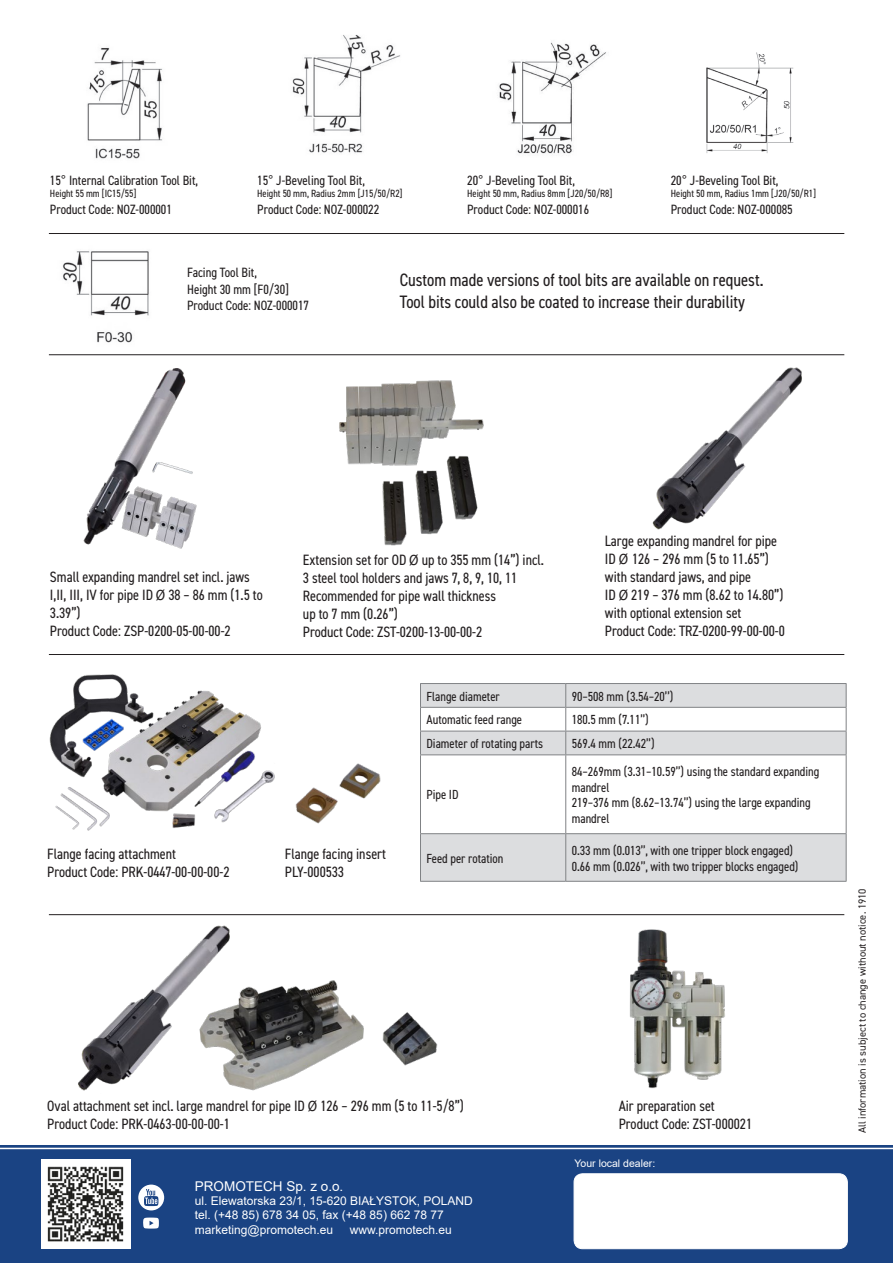
<style>
.page{position:relative;width:893px;height:1263px;background:#fff}
.page>*{position:absolute;margin:0;border:0;box-sizing:border-box;transform-origin:0 0}
.t1{font:condensed 18px "DIN2014";color:#231f20}
.w_tabelce_tresc{font:condensed 15px/18px "DIN2014";color:#231f20}
.t2{font:condensed 13.5px "DIN2014";color:#231f20}
.t3{font:13.5px "Arial";color:#fff}
.w_tabelce_tresc-2{font:condensed 13.2px/15.9px "DIN2014";color:#231f20}
.t4{font:12px "Arial";color:#fff}
.t5{font:condensed 10.5px "DIN2014";color:#231f20}
.t6{font:10.5px "DIN2014";color:#231f20}
.t7{font:10.5px "Arial";color:#fff}
.s1{font-family:"Arial";font-stretch:normal}
.s2{font-family:"Franklin Gothic";font-stretch:normal}
</style>
<div class="page">
<img style="left:339px;top:380px;width:145px;height:166px">
<img style="left:83px;top:369px;width:114px;height:180px">
<img style="left:87px;top:47px;width:75px;height:112px">
<img style="left:292px;top:35px;width:108px;height:118px">
<img style="left:499px;top:42px;width:107px;height:113px">
<img style="left:63px;top:251px;width:86px;height:92px">
<img style="left:78px;top:925px;width:152px;height:166px">
<img style="left:198px;top:975px;width:166px;height:116px">
<img style="left:382px;top:1012px;width:56px;height:54px">
<svg style="left:421px;top:755px;width:425px;height:126px"></svg>
<hr style="left:420px;top:683px;width:146px;height:1px;background:#808285">
<hr style="left:566px;top:683px;width:280px;height:1px;background:#808285">
<svg style="left:420px;top:684px;width:427px;height:70px"></svg>
<hr style="left:420px;top:754px;width:146px;height:1px;background:#808285">
<hr style="left:420px;top:755px;width:1px;height:78px;background:#808285">
<hr style="left:566px;top:754px;width:280px;height:1px;background:#808285">
<hr style="left:565px;top:755px;width:1px;height:78px;background:#808285">
<hr style="left:846px;top:755px;width:1px;height:78px;background:#808285">
<hr style="left:420px;top:833px;width:146px;height:1px;background:#808285">
<hr style="left:420px;top:834px;width:1px;height:47px;background:#808285">
<hr style="left:566px;top:833px;width:280px;height:1px;background:#808285">
<hr style="left:565px;top:834px;width:1px;height:47px;background:#808285">
<hr style="left:846px;top:834px;width:1px;height:47px;background:#808285">
<hr style="left:420px;top:881px;width:146px;height:1px;background:#808285">
<hr style="left:566px;top:881px;width:280px;height:1px;background:#808285">
<img style="left:49px;top:674px;width:226px;height:157px">
<img style="left:630px;top:929px;width:95px;height:160px">
<img style="left:652px;top:367px;width:150px;height:163px">
<img style="left:295px;top:763px;width:86px;height:61px">
<hr style="left:49px;top:233px;width:795px;height:1px;background:#231f20">
<hr style="left:49px;top:354px;width:795px;height:1px;background:#231f20">
<hr style="left:49px;top:654px;width:795px;height:1px;background:#231f20">
<hr style="left:49px;top:914px;width:795px;height:1px;background:#231f20">
<img style="left:706px;top:52px;width:88px;height:101px">
<div style="left:0;top:1145px;width:893px;height:118px;background:#1a4383"></div>
<img style="left:41px;top:1159px;width:89px;height:90px">
<div style="left:574px;top:1174px;width:273px;height:75px;background:#fff;border-radius:9px"></div>
<div style="left:574px;top:1173px;width:273px;height:76px;border:1px solid #fff;border-radius:9px"></div>
<svg style="left:138px;top:1184px;width:26px;height:26px"></svg>
<svg style="left:143px;top:1217px;width:16px;height:11px"></svg>
<hr style="left:0;top:1148px;width:893px;height:1px;background:#fff">
<p class="t2" style="left:50px;top:171px;width:150px">15<span class="s1">°</span> Internal Calibration Tool Bit,</p>
<p class="t5" style="left:50px;top:187px;width:88px">Height 55 mm [IC15/55]</p>
<p class="t2" style="left:50px;top:200px;width:123px">Product Code: NOZ-000001</p>
<p class="t2" style="left:257px;top:171px;width:109px">15<span class="s1">°</span> J-Beveling Tool Bit,</p>
<p class="t5" style="left:257px;top:187px;width:147px">Height 50 mm, Radius 2mm [J15/50/R2]</p>
<p class="t2" style="left:257px;top:200px;width:123px">Product Code: NOZ-000022</p>
<p class="t2" style="left:467px;top:171px;width:109px">20<span class="s1">°</span> J-Beveling Tool Bit,</p>
<p class="t5" style="left:467px;top:187px;width:147px">Height 50 mm, Radius 8mm [J20/50/R8]</p>
<p class="t2" style="left:467px;top:200px;width:123px">Product Code: NOZ-000016</p>
<p class="t2" style="left:671px;top:171px;width:109px">20<span class="s1">°</span> J-Beveling Tool Bit,</p>
<p class="t5" style="left:671px;top:187px;width:147px">Height 50 mm, Radius 1mm [J20/50/R1]</p>
<p class="t2" style="left:671px;top:200px;width:123px">Product Code: NOZ-000085</p>
<p class="t2" style="left:187px;top:264px;width:71px">Facing Tool Bit,</p>
<p class="t2" style="left:187px;top:280px;width:103px">Height 30 mm [F0/30]</p>
<p class="t2" style="left:187px;top:296px;width:123px">Product Code: NOZ-000017</p>
<p class="t1" style="left:400px;top:268px;width:365px">Custom made versions of tool bits are available on request.</p>
<p class="t1" style="left:400px;top:290px;width:347px">Tool bits could also be coated to increase their durability</p>
<p class="w_tabelce_tresc" style="left:50px;top:567px;width:201px">Small expanding mandrel set incl. jaws</p>
<p class="w_tabelce_tresc" style="left:50px;top:585px;width:214px">I,II, III, IV for pipe ID <span class="s2">Ø</span> 38 – 86 mm (1.5 to<br>3.39”)</p>
<p class="w_tabelce_tresc" style="left:50px;top:621px;width:182px">Product Code: ZSP-0200-05-00-00-2</p>
<p class="w_tabelce_tresc" style="left:47px;top:844px;width:130px">Flange facing attachment</p>
<p class="w_tabelce_tresc" style="left:47px;top:862px;width:184px">Product Code: PRK-0447-00-00-00-2</p>
<p class="w_tabelce_tresc" style="left:303px;top:550px;width:243px">Extension set for OD <span class="s2">Ø</span> up to 355 mm (14”) incl.</p>
<p class="w_tabelce_tresc" style="left:303px;top:568px;width:216px">3 steel tool holders and jaws 7, 8, 9, 10, 11</p>
<p class="w_tabelce_tresc" style="left:303px;top:586px;width:195px">Recommended for pipe wall thickness</p>
<p class="w_tabelce_tresc" style="left:303px;top:604px;width:96px">up to 7 mm (0.26”)</p>
<p class="w_tabelce_tresc" style="left:303px;top:622px;width:181px">Product Code: ZST-0200-13-00-00-2</p>
<p class="w_tabelce_tresc" style="left:605px;top:532px;width:174px">Large expanding mandrel for pipe<br>ID <span class="s2">Ø</span> 126 – 296 mm (5 to 11.65”)</p>
<p class="w_tabelce_tresc" style="left:605px;top:568px;width:180px">with standard jaws, and pipe<br>ID <span class="s2">Ø</span> 219 – 376 mm (8.62 to 14.80”)</p>
<p class="w_tabelce_tresc" style="left:605px;top:604px;width:138px">with optional extension set</p>
<p class="w_tabelce_tresc" style="left:605px;top:622px;width:181px">Product Code: TRZ-0200-99-00-00-0</p>
<p class="w_tabelce_tresc" style="left:285px;top:844px;width:103px">Flange facing insert</p>
<p class="w_tabelce_tresc" style="left:285px;top:862px;width:61px">PLY-000533</p>
<p class="w_tabelce_tresc-2" style="left:426px;top:687px;width:75px">Flange diameter</p>
<p class="w_tabelce_tresc-2" style="left:572px;top:687px;width:103px">90–508 mm (3.54–20’’)</p>
<p class="w_tabelce_tresc-2" style="left:426px;top:711px;width:97px">Automatic feed range</p>
<p class="w_tabelce_tresc-2" style="left:572px;top:711px;width:78px">180.5 mm (7.11’’)</p>
<p class="w_tabelce_tresc-2" style="left:426px;top:735px;width:118px">Diameter of rotating parts</p>
<p class="w_tabelce_tresc-2" style="left:572px;top:735px;width:84px">569.4 mm (22.42’’)</p>
<p class="w_tabelce_tresc-2" style="left:426px;top:786px;width:34px">Pipe ID</p>
<p class="w_tabelce_tresc-2" style="left:572px;top:763px;width:249px">84–269mm (3.31–10.59’’) using the standard expanding mandrel</p>
<p class="w_tabelce_tresc-2" style="left:572px;top:794px;width:241px">219–376 mm (8.62–13.74’’) using the large expanding mandrel</p>
<p class="w_tabelce_tresc-2" style="left:426px;top:850px;width:78px">Feed per rotation</p>
<p class="w_tabelce_tresc-2" style="left:572px;top:842px;width:223px">0.33 mm (0.013’’, with one tripper block engaged)</p>
<p class="w_tabelce_tresc-2" style="left:572px;top:857px;width:228px">0.66 mm (0.026’’, with two tripper blocks engaged)</p>
<p class="w_tabelce_tresc" style="left:47px;top:1096px;width:418px">Oval attachment set incl. large mandrel for pipe ID <span class="s2">Ø</span> 126 – 296 mm (5 to 11-5/8”)</p>
<p class="w_tabelce_tresc" style="left:47px;top:1114px;width:184px">Product Code: PRK-0463-00-00-00-1</p>
<p class="t3" style="left:195px;top:1176px;width:150px">PROMOTECH Sp. z o.o.</p>
<p class="t4" style="left:195px;top:1192px;width:279px">ul. Elewatorska 23/1, 15-620 BIAŁYSTOK, POLAND</p>
<p class="t4" style="left:195px;top:1207px;width:250px">tel. (+48 85) 678 34 05, fax (+48 85) 662 78 77</p>
<p class="t4" style="left:195px;top:1221px;width:140px">marketing@promotech.eu</p>
<p class="t4" style="left:350px;top:1221px;width:104px">www.promotech.eu</p>
<p class="w_tabelce_tresc" style="left:619px;top:1096px;width:98px">Air preparation set</p>
<p class="w_tabelce_tresc" style="left:619px;top:1114px;width:135px">Product Code: ZST-000021</p>
<p class="t7" style="left:575px;top:1156px;width:82px">Your local dealer:</p>
<p class="t6" style="left:855px;top:1133px;width:246px;rotate:-90deg">All information is subject to change without notice. 1910</p>
</div>
